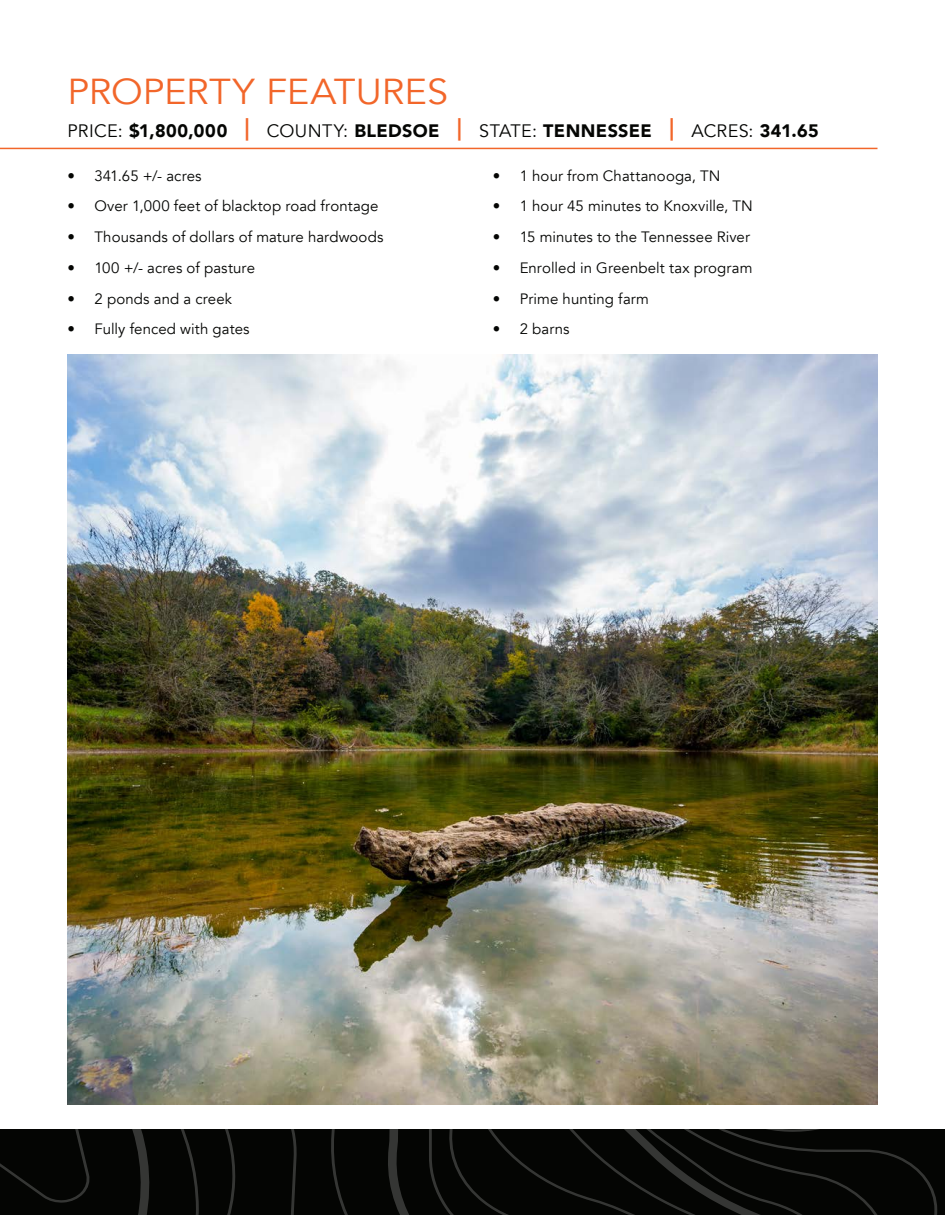
<style>
.page{position:relative;width:945px;height:1215px;background:#fff}
.page>*{position:absolute;margin:0;border:0;box-sizing:border-box;transform-origin:0 0}
.t1{font:36px "Avenir";color:#f2662a;scale:1.05 1}
.t2{font:900 18px "Avenir";letter-spacing:.025em;color:#040503}
.t3{font:15px "Avenir";letter-spacing:.005em;color:#040503}
.s1{font-weight:400}
.s2{font-size:22.5px;color:#f2662a}
</style>
<div class="page">
<img style="left:68px;top:355px;width:810px;height:750px">
<hr style="left:0;top:148px;width:878px;height:1px;background:#f2662a">
<svg style="left:0;top:1129px;width:945px;height:86px"></svg>
<p class="t1" style="left:68px;top:70px;width:364px">PROPERTY FEATURES</p>
<p class="t2" style="left:68px;top:115px;width:753px"><span class="s1">PRICE:</span> $1,800,000 <span class="s2">|</span> <span class="s1">COUNTY:</span> BLEDSOE <span class="s2">|</span> <span class="s1">STATE:</span> TENNESSEE <span class="s2">|</span> <span class="s1">ACRES:</span> 341.65</p>
<p class="t3" style="left:68px;top:166px;width:136px">• 341.65 +/- acres</p>
<p class="t3" style="left:68px;top:197px;width:313px">• Over 1,000 feet of blacktop road frontage</p>
<p class="t3" style="left:68px;top:228px;width:317px">• Thousands of dollars of mature hardwoods</p>
<p class="t3" style="left:68px;top:259px;width:189px">• 100 +/- acres of pasture</p>
<p class="t3" style="left:68px;top:289px;width:166px">• 2 ponds and a creek</p>
<p class="t3" style="left:68px;top:320px;width:184px">• Fully fenced with gates</p>
<p class="t3" style="left:493px;top:166px;width:229px">• 1 hour from Chattanooga, TN</p>
<p class="t3" style="left:493px;top:197px;width:262px">• 1 hour 45 minutes to Knoxville, TN</p>
<p class="t3" style="left:493px;top:228px;width:259px">• 15 minutes to the Tennessee River</p>
<p class="t3" style="left:493px;top:259px;width:261px">• Enrolled in Greenbelt tax program</p>
<p class="t3" style="left:493px;top:289px;width:158px">• Prime hunting farm</p>
<p class="t3" style="left:493px;top:320px;width:78px">• 2 barns</p>
</div>
